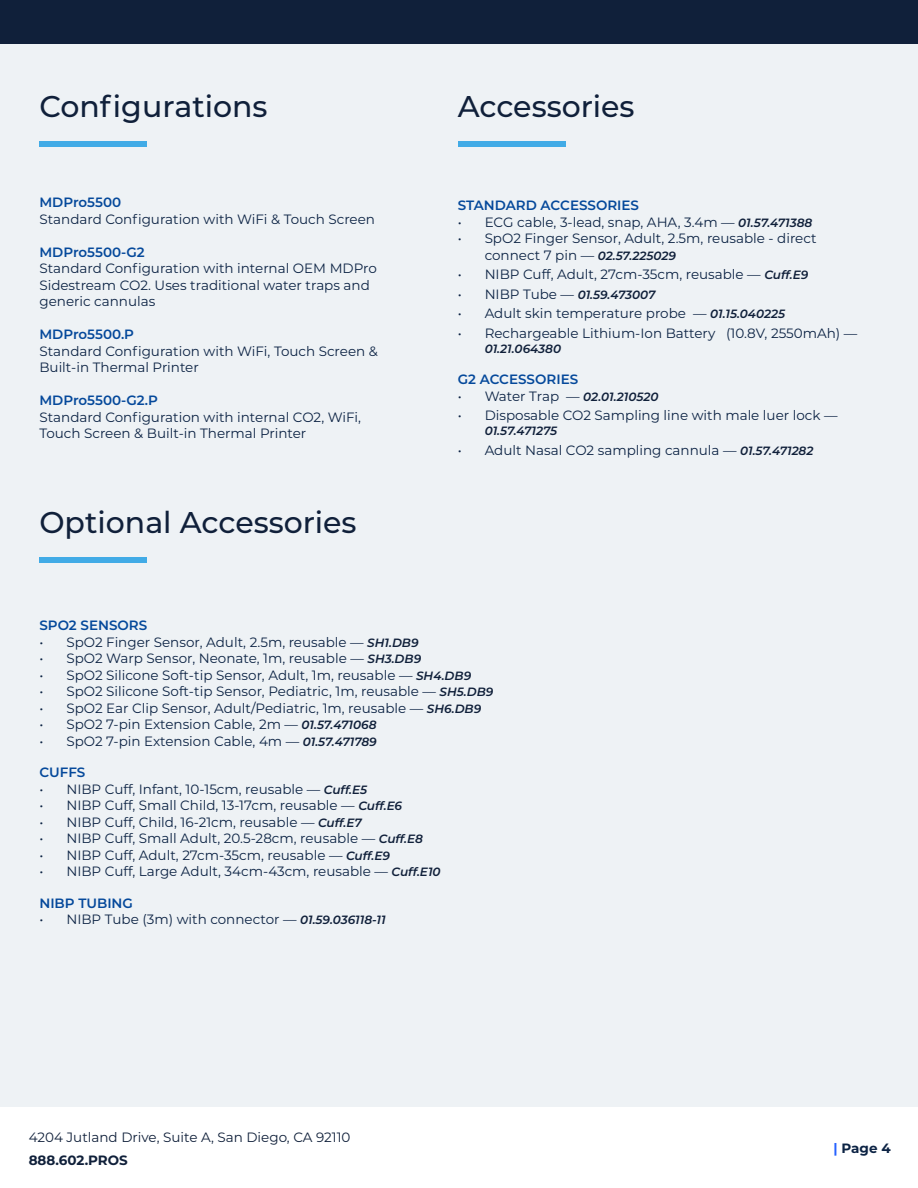
<style>
.page{position:relative;width:918px;height:1188px;background:#fff}
.page>*{position:absolute;margin:0;border:0;box-sizing:border-box;transform-origin:0 0}
.t1{font:500 30px "Montserrat";color:#10203a}
.t2{font:13.5px/16.5px "Montserrat";color:#0c2344}
.t3{font:600 13.5px "Montserrat";color:#05499b}
.t4{font:13.5px "Montserrat";color:#10203a}
.t5{font:700 13.5px "Montserrat";color:#10203a}
.t6{font:700 13.5px "Montserrat";color:#0c2344}
.t7{font:italic 600 12px "Montserrat";letter-spacing:-.005em;color:#10203a}
.s1{font-weight:600;font-style:italic;font-size:12px;color:#10203a}
.s2{font-weight:400;font-style:normal;font-size:13.5px;color:#0c2344}
.s3{color:#2561ff}
</style>
<div class="page">
<div style="left:0;top:0;width:918px;height:1106px;background:#eef2f5"></div>
<div style="left:0;top:0;width:918px;height:43px;background:#10203a"></div>
<div style="left:458px;top:141px;width:108px;height:6px;background:#41abe6"></div>
<div style="left:39px;top:141px;width:108px;height:6px;background:#41abe6"></div>
<div style="left:39px;top:558px;width:108px;height:5px;background:#41abe6"></div>
<h1 class="t1" style="left:39px;top:85px;width:230px">Configurations</h1>
<p class="t3" style="left:39px;top:193px;width:83px">MDPro5500</p>
<p class="t2" style="left:39px;top:210px;width:337px">Standard Configuration with WiFi &amp; Touch Screen</p>
<p class="t3" style="left:39px;top:242px;width:107px">MDPro5500-G2</p>
<p class="t2" style="left:39px;top:260px;width:339px">Standard Configuration with internal OEM MDPro<br>Sidestream CO2. Uses traditional water traps and generic cannulas</p>
<p class="t3" style="left:39px;top:325px;width:96px">MDPro5500.P</p>
<p class="t2" style="left:39px;top:342px;width:340px">Standard Configuration with WiFi, Touch Screen &amp;<br>Built-in Thermal Printer</p>
<p class="t3" style="left:39px;top:391px;width:120px">MDPro5500-G2.P</p>
<p class="t2" style="left:39px;top:408px;width:323px">Standard Configuration with internal CO2, WiFi,<br>Touch Screen &amp; Built-in Thermal Printer</p>
<h1 class="t1" style="left:39px;top:502px;width:319px">Optional Accessories</h1>
<h1 class="t1" style="left:458px;top:85px;width:178px">Accessories</h1>
<p class="t3" style="left:458px;top:196px;width:183px">STANDARD ACCESSORIES</p>
<p class="t2" style="left:458px;top:213px;width:356px">• ECG cable, 3-lead, snap, AHA, 3.4m — <span class="s1">01.57.471388</span></p>
<p class="t2" style="left:485px;top:230px;width:333px;text-indent:-27px">• SpO2 Finger Sensor, Adult, 2.5m, reusable - direct connect 7 pin — <span class="s1">02.57.225029</span></p>
<p class="t2" style="left:458px;top:266px;width:352px">• NIBP Cuff, Adult, 27cm-35cm, reusable — <span class="s1">Cuff.E9</span></p>
<p class="t7" style="left:458px;top:286px;width:199px"><span class="s2">• NIBP Tube —</span> 01.59.473007</p>
<p class="t2" style="left:458px;top:305px;width:329px">• Adult skin temperature probe — <span class="s1">01.15.040225</span></p>
<p class="t2" style="left:458px;top:324px;width:401px">• Rechargeable Lithium-Ion Battery (10.8V, 2550mAh) —</p>
<p class="t7" style="left:485px;top:340px;width:78px">01.21.064380</p>
<p class="t3" style="left:458px;top:370px;width:122px">G2 ACCESSORIES</p>
<p class="t7" style="left:458px;top:388px;width:202px"><span class="s2">• Water Trap —</span> 02.01.210520</p>
<p class="t2" style="left:458px;top:407px;width:381px">• Disposable CO2 Sampling line with male luer lock —</p>
<p class="t7" style="left:485px;top:422px;width:74px">01.57.471275</p>
<p class="t2" style="left:458px;top:441px;width:357px">• Adult Nasal CO2 sampling cannula — <span class="s1">01.57.471282</span></p>
<p class="t3" style="left:39px;top:616px;width:109px">SPO2 SENSORS</p>
<p class="t2" style="left:39px;top:633px;width:381px">• SpO2 Finger Sensor, Adult, 2.5m, reusable — <span class="s1">SH1.DB9</span></p>
<p class="t2" style="left:39px;top:650px;width:383px">• SpO2 Warp Sensor, Neonate, 1m, reusable — <span class="s1">SH3.DB9</span></p>
<p class="t2" style="left:39px;top:666px;width:433px">• SpO2 Silicone Soft-tip Sensor, Adult, 1m, reusable — <span class="s1">SH4.DB9</span></p>
<p class="t2" style="left:39px;top:683px;width:456px">• SpO2 Silicone Soft-tip Sensor, Pediatric, 1m, reusable — <span class="s1">SH5.DB9</span></p>
<p class="t2" style="left:39px;top:699px;width:443px">• SpO2 Ear Clip Sensor, Adult/Pediatric, 1m, reusable — <span class="s1">SH6.DB9</span></p>
<p class="t2" style="left:39px;top:716px;width:339px">• SpO2 7-pin Extension Cable, 2m — <span class="s1">01.57.471068</span></p>
<p class="t2" style="left:39px;top:732px;width:339px">• SpO2 7-pin Extension Cable, 4m — <span class="s1">01.57.471789</span></p>
<p class="t3" style="left:39px;top:763px;width:48px">CUFFS</p>
<p class="t2" style="left:39px;top:780px;width:329px">• NIBP Cuff, Infant, 10-15cm, reusable — <span class="s1">Cuff.E5</span></p>
<p class="t2" style="left:39px;top:797px;width:364px">• NIBP Cuff, Small Child, 13-17cm, reusable — <span class="s1">Cuff.E6</span></p>
<p class="t2" style="left:39px;top:813px;width:324px">• NIBP Cuff, Child, 16-21cm, reusable — <span class="s1">Cuff.E7</span></p>
<p class="t2" style="left:39px;top:830px;width:385px">• NIBP Cuff, Small Adult, 20.5-28cm, reusable — <span class="s1">Cuff.E8</span></p>
<p class="t2" style="left:39px;top:846px;width:352px">• NIBP Cuff, Adult, 27cm-35cm, reusable — <span class="s1">Cuff.E9</span></p>
<p class="t2" style="left:39px;top:863px;width:403px">• NIBP Cuff, Large Adult, 34cm-43cm, reusable — <span class="s1">Cuff.E10</span></p>
<p class="t3" style="left:39px;top:894px;width:95px">NIBP TUBING</p>
<p class="t2" style="left:39px;top:911px;width:348px">• NIBP Tube (3m) with connector — <span class="s1">01.59.036118-11</span></p>
<p class="t4" style="left:29px;top:1128px;width:323px">4204 Jutland Drive, Suite A, San Diego, CA 92110</p>
<p class="t5" style="left:29px;top:1150px;width:101px">888.602.PROS</p>
<p class="t6" style="left:833px;top:1139px;width:59px"><span class="s3">|</span> Page 4</p>
</div>
